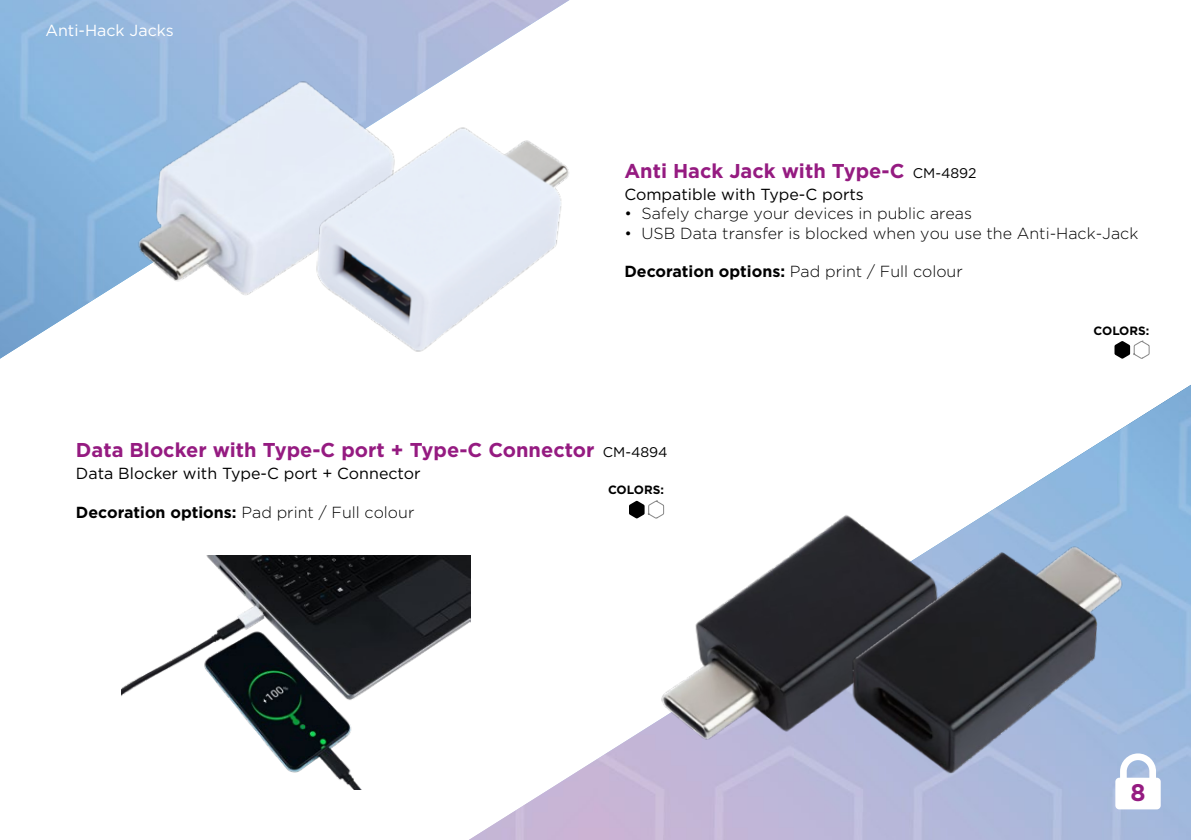
<style>
.page{position:relative;width:1191px;height:840px;background:#fff}
.page>*{position:absolute;margin:0;border:0;box-sizing:border-box;transform-origin:0 0}
.t1{font:700 24px "Gotham";color:#951b81}
.t2{font:700 20px "Gotham";color:#951b81}
.t3{font:300 16px "Gotham";color:#000}
.t4{font:16px "Gotham";color:#000}
.t5{font:16px "Gotham";color:#fff}
.t6{font:700 12px "Gotham";color:#000}
.s1{font-weight:400;font-size:14px;color:#000}
.s2{font-weight:700}
</style>
<div class="page">
<img style="left:121px;top:555px;width:348px;height:233px">
<img style="left:469px;top:385px;width:722px;height:454px">
<img style="left:121px;top:29px;width:329px;height:267px">
<img style="left:276px;top:74px;width:332px;height:331px">
<svg style="left:1114px;top:340px;width:35px;height:19px"></svg>
<img style="left:613px;top:438px;width:358px;height:343px">
<img style="left:827px;top:491px;width:333px;height:315px">
<svg style="left:629px;top:500px;width:35px;height:18px"></svg>
<svg style="left:1115px;top:753px;width:45px;height:56px"></svg>
<p class="t5" style="left:45px;top:20px;width:130px">Anti-Hack Jacks</p>
<p class="t2" style="left:624px;top:157px;width:353px">Anti Hack Jack with Type-C <span class="s1">CM-4892</span></p>
<p class="t4" style="left:624px;top:184px;width:241px">Compatible with Type-C ports</p>
<p class="t3" style="left:624px;top:205px;width:349px">• Safely charge your devices in public areas</p>
<p class="t3" style="left:624px;top:224px;width:515px">• USB Data transfer is blocked when you use the Anti-Hack-Jack</p>
<p class="t3" style="left:624px;top:262px;width:340px"><span class="s2">Decoration options:</span> Pad print / Full colour</p>
<p class="t6" style="left:1093px;top:322px;width:57px">COLORS:</p>
<p class="t2" style="left:76px;top:436px;width:593px">Data Blocker with Type-C port + Type-C Connector <span class="s1">CM-4894</span></p>
<p class="t4" style="left:76px;top:463px;width:346px">Data Blocker with Type-C port + Connector</p>
<p class="t3" style="left:76px;top:503px;width:340px"><span class="s2">Decoration options:</span> Pad print / Full colour</p>
<p class="t6" style="left:608px;top:482px;width:57px">COLORS:</p>
<h1 class="t1" style="left:1130px;top:776px;width:17px">8</h1>
</div>
